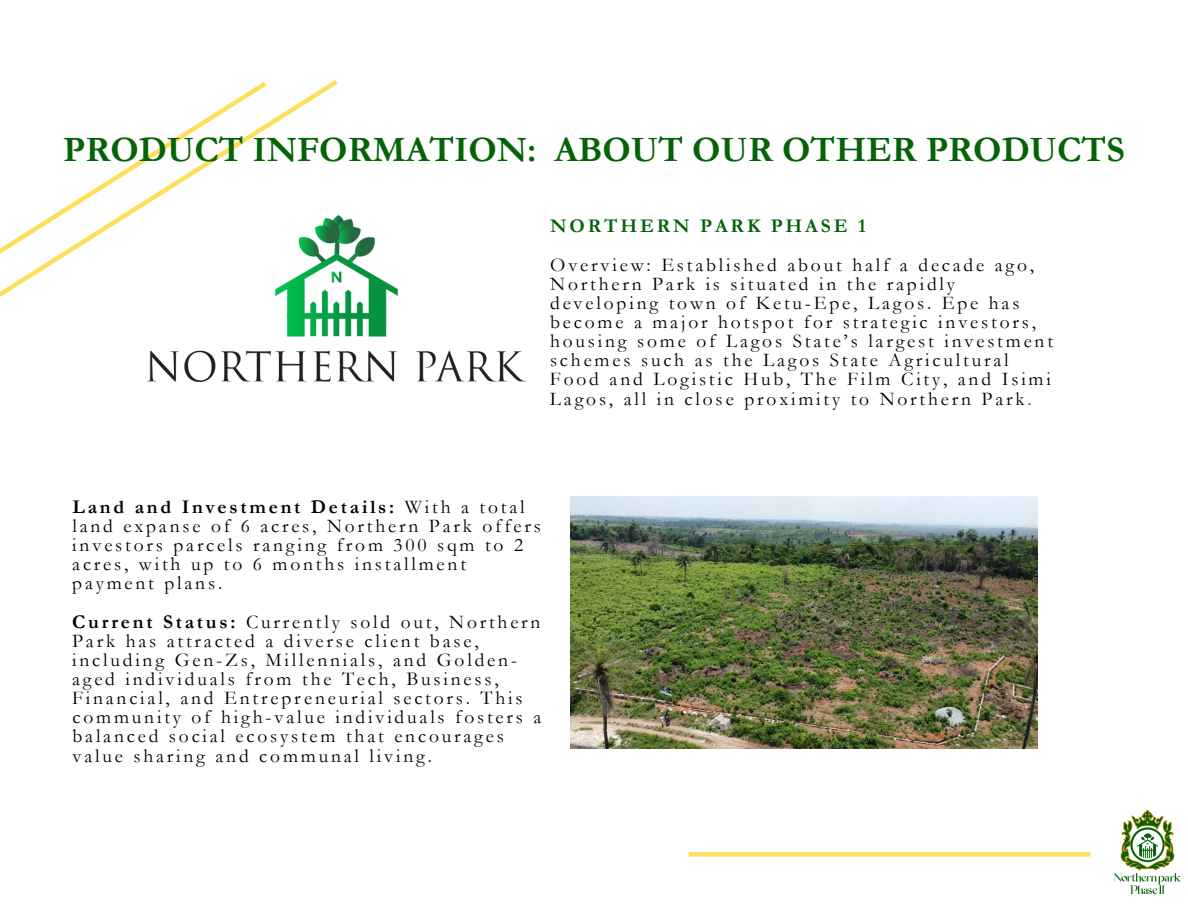
<style>
.page{position:relative;width:1188px;height:918px;background:#fff}
.page>*{position:absolute;margin:0;border:0;box-sizing:border-box;transform-origin:0 0}
.t1{font:700 36px "Garamond";color:#046207}
.t2{font:19.5px/19.2px "Garamond";letter-spacing:.145em;color:#000}
.t3{font:700 19.5px "Garamond";letter-spacing:.145em;color:#046207}
.s1{color:#046207}
.s2{font-weight:700}
</style>
<div class="page">
<svg style="left:0;top:80px;width:340px;height:217px"></svg>
<div style="left:689px;top:852px;width:401px;height:5px;background:#ffde59"></div>
<img style="left:1114px;top:811px;width:67px;height:82px">
<img style="left:148px;top:216px;width:376px;height:165px">
<img style="left:571px;top:496px;width:467px;height:252px">
<h1 class="t1" style="left:63px;top:125px;width:1063px">PRODUCT INFORMATION: ABOUT OUR OTHER PRODUCTS</h1>
<p class="t3" style="left:550px;top:213px;width:317px">NORTHERN PARK PHASE 1</p>
<p class="t2" style="left:550px;top:255px;width:505px">Overview: Established about half a decade ago, Northern Park is situated in the rapidly developing town of Ketu-Epe, Lagos. Epe has become a major hotspot for strategic investors, housing some of Lagos State’s largest investment schemes such as the Lagos State Agricultural Food and Logistic Hub, The Film City, and Isimi Lagos, all in close proximity to Northern Park<span class="s1">.</span></p>
<p class="t2" style="left:72px;top:497px;width:470px"><span class="s2">Land and Investment Details:</span> With a total land expanse of 6 acres, Northern Park offers investors parcels ranging from 300 sqm to 2 acres, with up to 6 months installment payment plans.</p>
<p class="t2" style="left:72px;top:612px;width:471px"><span class="s2">Current Status:</span> Currently sold out, Northern Park has attracted a diverse client base, including Gen-Zs, Millennials, and Golden&shy;aged individuals from the Tech, Business, Financial, and Entrepreneurial sectors. This community of high-value individuals fosters a balanced social ecosystem that encourages value sharing and communal living.</p>
</div>
